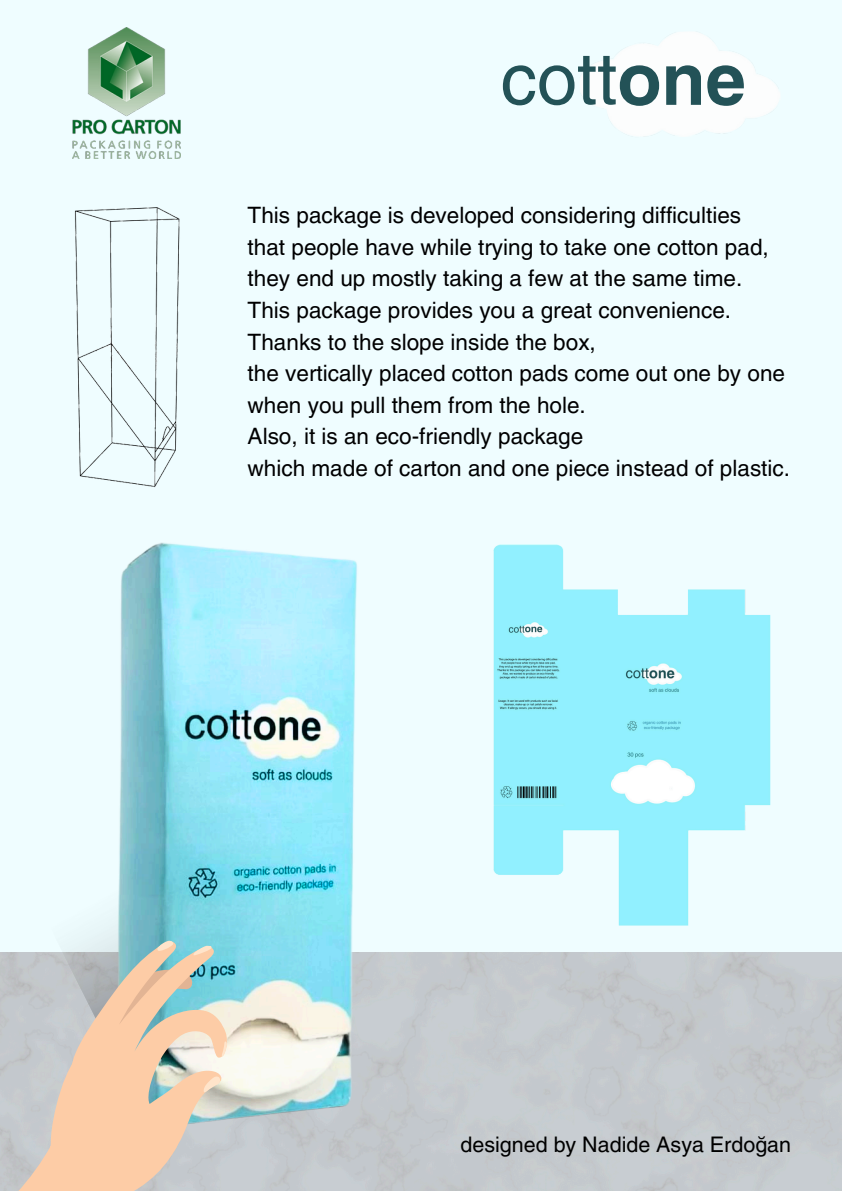
<style>
.page{position:relative;width:842px;height:1191px;background:#fff}
.page>*{position:absolute;margin:0;border:0;box-sizing:border-box;transform-origin:0 0}
.t1{font:72.3px "Helvetica LT Pro";color:#235257}
.t2{font:22.5px "Helvetica LT Pro";color:#000}
.t3{font:21.5px "Helvetica LT Pro";color:#000}
.s1{font-weight:700}
</style>
<div class="page">
<div style="left:0;top:0;width:842px;height:1190px;background:#effdff"></div>
<img style="left:117px;top:542px;width:344px;height:603px">
<img style="left:74px;top:207px;width:106px;height:281px">
<img style="left:580px;top:32px;width:200px;height:104px">
<img style="left:465px;top:544px;width:377px;height:501px">
<svg style="left:102px;top:929px;width:139px;height:243px"></svg>
<svg style="left:0;top:938px;width:240px;height:252px;background:#d5cbbd"></svg>
<img style="left:72px;top:28px;width:108px;height:130px">
<p class="t1" style="left:501px;top:52px;width:247px">cott<span class="s1">one</span></p>
<p class="t2" style="left:248px;top:207px;width:495px">This package is developed considering difficulties</p>
<p class="t2" style="left:248px;top:239px;width:523px">that people have while trying to take one cotton pad,</p>
<p class="t2" style="left:248px;top:270px;width:496px">they end up mostly taking a few at the same time.</p>
<p class="t2" style="left:248px;top:302px;width:485px">This package provides you a great convenience.</p>
<p class="t2" style="left:248px;top:333px;width:350px">Thanks to the slope inside the box,</p>
<p class="t2" style="left:248px;top:365px;width:539px">the vertically placed cotton pads come out one by one</p>
<p class="t2" style="left:248px;top:396px;width:340px">when you pull them from the hole.</p>
<p class="t2" style="left:248px;top:428px;width:337px">Also, it is an eco-friendly package</p>
<p class="t2" style="left:248px;top:459px;width:544px">which made of carton and one piece instead of plastic.</p>
<p class="t3" style="left:461px;top:1136px;width:332px">designed by Nadide Asya Erdoğan</p>
</div>
